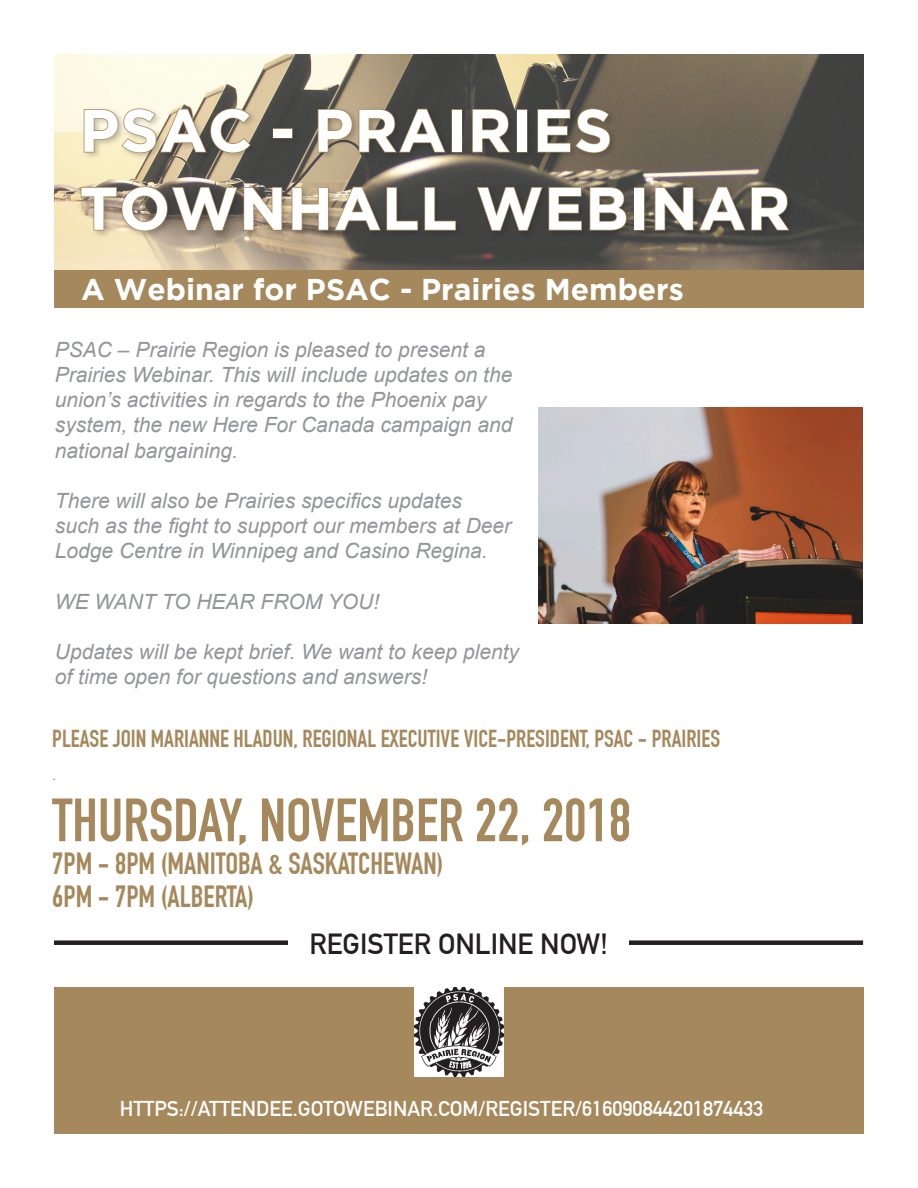
<style>
.page{position:relative;width:918px;height:1188px;background:#fff}
.page>*{position:absolute;margin:0;border:0;box-sizing:border-box;transform-origin:0 0}
.t1{font:700 60px/78px "Gotham";letter-spacing:.015em;color:#fff}
.t2{font:700 60px "DIN Condensed";color:#a5885b}
.t3{font:700 30px "DIN Condensed";color:#a5885b}
.t4{font:700 30px "Gotham";color:#fff}
.t5{font:700 28.5px "DIN Alternate";color:#231f20}
.t6{font:700 24px "DIN Condensed";color:#a5885b}
.t7{font:italic 21px/25.2px "Arial";color:#939598}
.t8{font:700 21px "DIN Alternate";color:#fff}
.t9{font:15px "Arial";color:#939598}
</style>
<div class="page">
<img style="left:55px;top:54px;width:809px;height:216px">
<div style="left:54px;top:987px;width:809px;height:147px;background:#a5885c"></div>
<div style="left:54px;top:270px;width:809px;height:38px;background:#a5885c"></div>
<div style="left:79px;top:106px;width:718px;height:133px;background:#231f20;opacity:.25"></div>
<svg style="left:83px;top:107px;width:169px;height:47px;background:#b1a58c"></svg>
<div style="left:273px;top:128px;width:20px;height:10px;border:2px solid #a5885b"></div>
<svg style="left:317px;top:108px;width:130px;height:46px;background:#716756"></svg>
<div style="left:452px;top:109px;width:10px;height:44px;border:2px solid #a5885b"></div>
<svg style="left:471px;top:108px;width:41px;height:45px;background:#534d43"></svg>
<div style="left:517px;top:109px;width:10px;height:44px;border:2px solid #a5885b"></div>
<svg style="left:537px;top:108px;width:74px;height:46px;background:#665b4a"></svg>
<svg style="left:80px;top:186px;width:203px;height:46px;background:#877a67"></svg>
<svg style="left:291px;top:186px;width:166px;height:46px;background:#706657"></svg>
<svg style="left:476px;top:186px;width:107px;height:46px;background:#4f4a42"></svg>
<svg style="left:589px;top:186px;width:39px;height:45px;background:#5d5548"></svg>
<div style="left:634px;top:187px;width:11px;height:44px;border:2px solid #a5885b"></div>
<svg style="left:654px;top:186px;width:137px;height:46px;background:#595347"></svg>
<img style="left:415px;top:987px;width:89px;height:89px">
<div style="left:54px;top:940px;width:809px;height:5px;background:#231f20"></div>
<div style="left:288px;top:925px;width:340px;height:29px;background:#fff"></div>
<img style="left:538px;top:408px;width:324px;height:216px">
<p class="t1" style="left:79px;top:90px;width:712px">PSAC - PRAIRIES<br>TOWNHALL WEBINAR</p>
<p class="t4" style="left:81px;top:272px;width:604px">A Webinar for PSAC - Prairies Members</p>
<p class="t7" style="left:55px;top:337px;width:459px">PSAC – Prairie Region is pleased to present a Prairies Webinar. This will include updates on the union’s activities in regards to the Phoenix pay system, the new Here For Canada campaign and national bargaining.</p>
<p class="t7" style="left:55px;top:488px;width:458px">There will also be Prairies specifics updates such as the fight to support our members at Deer<br>Lodge Centre in Winnipeg and Casino Regina.</p>
<p class="t7" style="left:55px;top:589px;width:326px">WE WANT TO HEAR FROM YOU!</p>
<p class="t7" style="left:55px;top:640px;width:466px">Updates will be kept brief. We want to keep plenty of time open for questions and answers!</p>
<p class="t6" style="left:52px;top:724px;width:669px">PLEASE JOIN MARIANNE HLADUN, REGIONAL EXECUTIVE VICE-PRESIDENT, PSAC - PRAIRIES</p>
<p class="t9" style="left:52px;top:765px;width:6px">.</p>
<p class="t2" style="left:52px;top:785px;width:580px">THURSDAY, NOVEMBER 22, 2018</p>
<p class="t3" style="left:52px;top:846px;width:393px">7PM - 8PM (MANITOBA &amp; SASKATCHEWAN)</p>
<p class="t3" style="left:52px;top:879px;width:203px">6PM - 7PM (ALBERTA)</p>
<p class="t5" style="left:309px;top:922px;width:300px">REGISTER ONLINE NOW!</p>
<p class="t8" style="left:120px;top:1093px;width:645px">HTTPS://ATTENDEE.GOTOWEBINAR.COM/REGISTER/616090844201874433</p>
</div>
